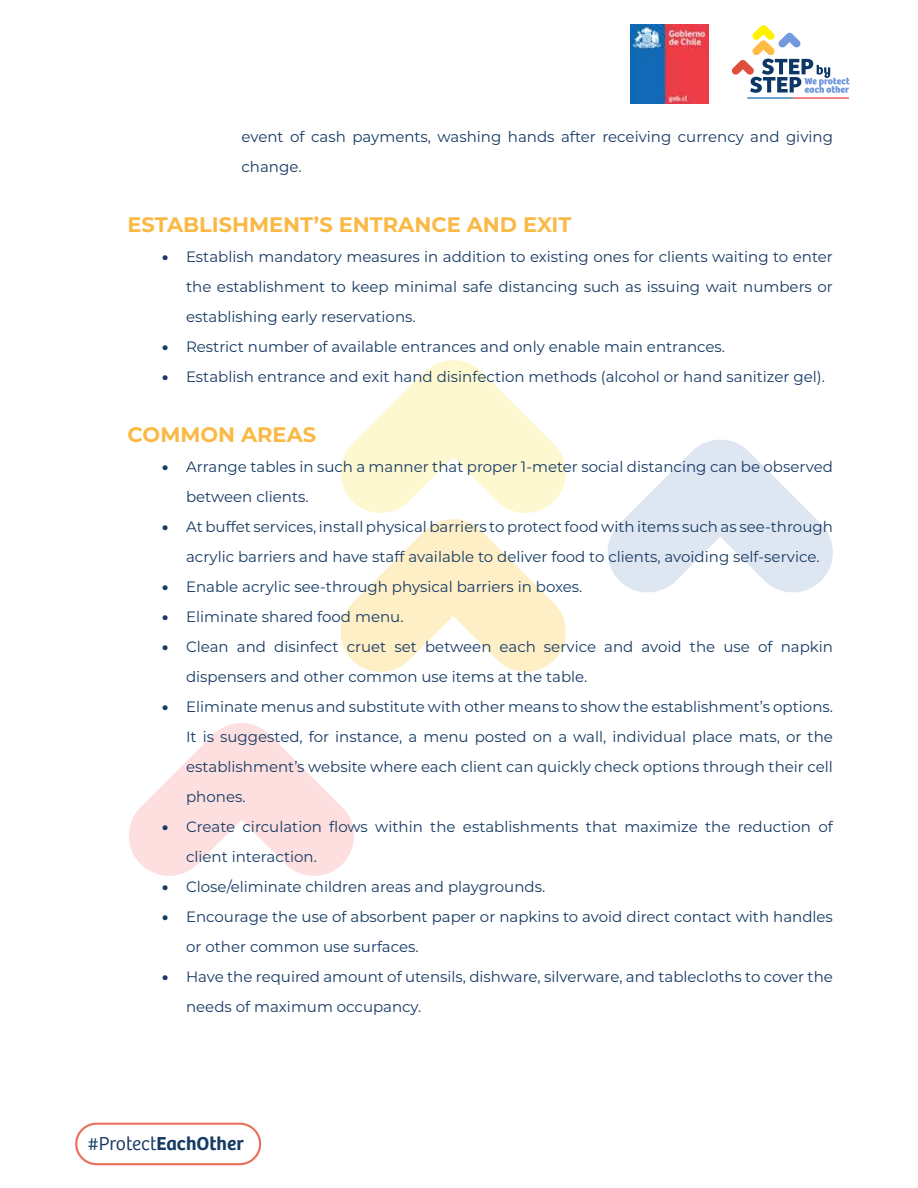
<style>
.page{position:relative;width:918px;height:1188px;background:#fff}
.page>*{position:absolute;margin:0;border:0;box-sizing:border-box;transform-origin:0 0}
.t1{font:700 21px "Montserrat";color:#fab945}
.t2{font:600 19.5px "Bree";color:#163a63}
.t3{font:15px/30px "Montserrat";color:#163a63}
.s1{font-weight:900}
.s2{font-weight:300}
</style>
<div class="page">
<svg style="left:75px;top:1123px;width:186px;height:42px"></svg>
<img style="left:630px;top:24px;width:79px;height:80px">
<svg style="left:732px;top:25px;width:118px;height:74px"></svg>
<svg style="left:340px;top:360px;width:226px;height:312px"></svg>
<svg style="left:608px;top:439px;width:225px;height:154px"></svg>
<svg style="left:129px;top:723px;width:225px;height:153px"></svg>
<p class="t3" style="left:242px;top:121px;width:593px">event of cash payments, washing hands after receiving currency and giving change.</p>
<h1 class="t1" style="left:128px;top:209px;width:445px">ESTABLISHMENT’S ENTRANCE AND EXIT</h1>
<p class="t3" style="left:186px;top:241px;width:648px;text-align:justify;text-indent:-24px"><span class="s1">•</span> Establish mandatory measures in addition to existing ones for clients waiting to enter the establishment to keep minimal safe distancing such as issuing wait numbers or establishing early reservations.</p>
<p class="t3" style="left:162px;top:331px;width:565px"><span class="s1">•</span> Restrict number of available entrances and only enable main entrances.</p>
<p class="t3" style="left:162px;top:361px;width:664px"><span class="s1">•</span> Establish entrance and exit hand disinfection methods (alcohol or hand sanitizer gel).</p>
<h1 class="t1" style="left:128px;top:419px;width:190px">COMMON AREAS</h1>
<p class="t3" style="left:186px;top:451px;width:648px;text-indent:-24px"><span class="s1">•</span> Arrange tables in such a manner that proper 1-meter social distancing can be observed between clients.</p>
<p class="t3" style="left:186px;top:511px;width:648px;text-indent:-24px"><span class="s1">•</span> At buffet services, install physical barriers to protect food with items such as see-through acrylic barriers and have staff available to deliver food to clients, avoiding self-service.</p>
<p class="t3" style="left:162px;top:571px;width:422px"><span class="s1">•</span> Enable acrylic see-through physical barriers in boxes.</p>
<p class="t3" style="left:162px;top:601px;width:243px"><span class="s1">•</span> Eliminate shared food menu.</p>
<p class="t3" style="left:186px;top:631px;width:648px;text-indent:-24px"><span class="s1">•</span> Clean and disinfect cruet set between each service and avoid the use of napkin dispensers and other common use items at the table.</p>
<p class="t3" style="left:186px;top:691px;width:648px;text-align:justify;text-indent:-24px"><span class="s1">•</span> Eliminate menus and substitute with other means to show the establishment’s options.<br>It is suggested, for instance, a menu posted on a wall, individual place mats, or the establishment’s website where each client can quickly check options through their cell phones.</p>
<p class="t3" style="left:186px;top:811px;width:648px;text-indent:-24px"><span class="s1">•</span> Create circulation flows within the establishments that maximize the reduction of client interaction.</p>
<p class="t3" style="left:162px;top:871px;width:385px"><span class="s1">•</span> Close/eliminate children areas and playgrounds.</p>
<p class="t3" style="left:186px;top:901px;width:648px;text-indent:-24px"><span class="s1">•</span> Encourage the use of absorbent paper or napkins to avoid direct contact with handles or other common use surfaces.</p>
<p class="t3" style="left:186px;top:961px;width:648px;text-indent:-24px"><span class="s1">•</span> Have the required amount of utensils, dishware, silverware, and tablecloths to cover the needs of maximum occupancy.</p>
<h2 class="t2" style="left:88px;top:1128px;width:157px"><span class="s2">#Protect</span>EachOther</h2>
</div>
